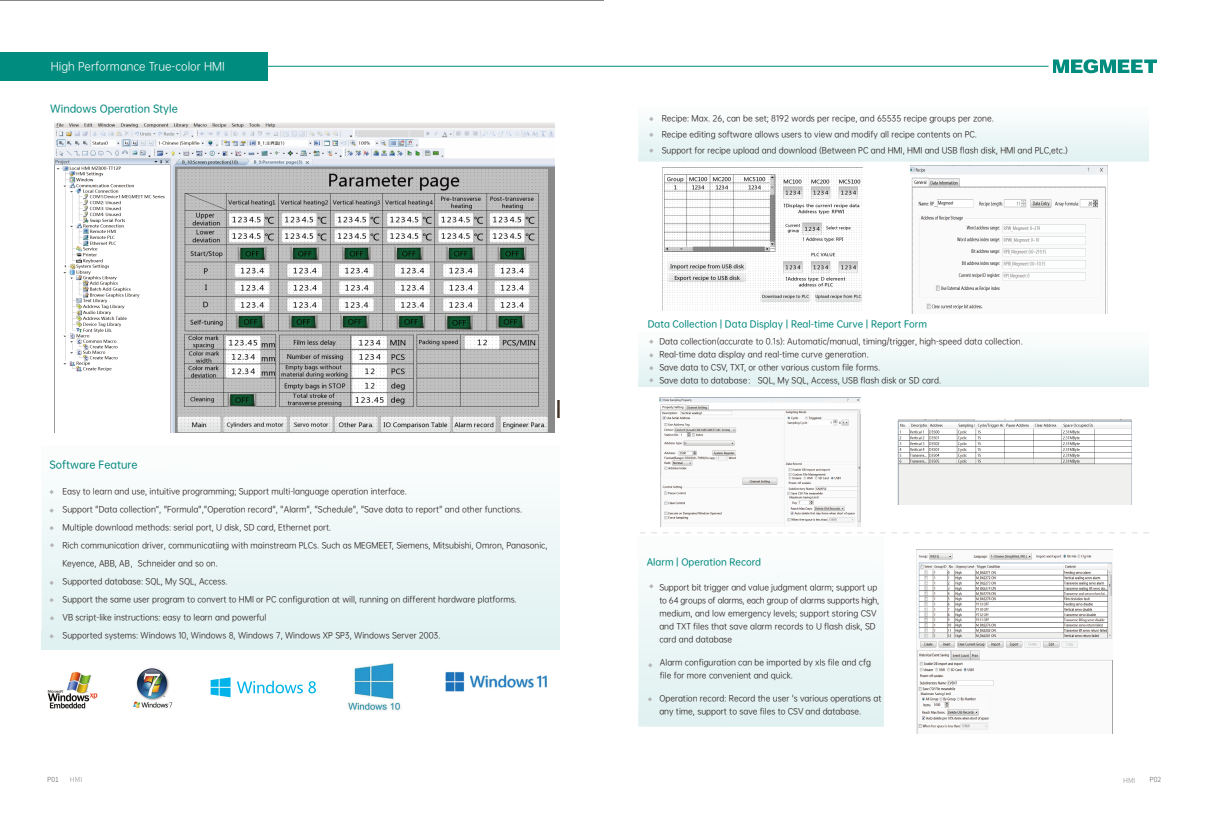
<style>
.page{position:relative;width:1208px;height:825px;background:#fff}
.page>*{position:absolute;margin:0;border:0;box-sizing:border-box;transform-origin:0 0}
.t1{font:11px "OPPO Sans R";color:#fff}
.t2{font:10px "OPPO Sans M";color:#00887d}
.t3{font:9px "OPPO Sans M";color:#00887d}
.t4{font:8px/13px "OPPO Sans R";color:#221815}
.t5{font:300 7px "Source Han Sans CN";color:#595757}
.t6{font:300 7px "Source Han Sans CN";color:#898989}
</style>
<div class="page">
<div style="left:638px;top:535px;width:246px;height:191px;background:linear-gradient(to right,#edf7f7,#eef7f7)"></div>
<div style="left:638px;top:106px;width:511px;height:55px;background:linear-gradient(to right,#eef7f7,#eff8f8)"></div>
<svg style="left:1053px;top:59px;width:104px;height:14px"></svg>
<div style="left:0;top:52px;width:268px;height:29px;background:#008c7e"></div>
<hr style="left:263px;top:66px;width:785px;height:1px;background:#008c7e">
<div style="left:42px;top:446px;width:518px;height:203px;background:linear-gradient(to right,#edf7f7,#eef7f7)"></div>
<svg style="left:49px;top:490px;width:5px;height:4px"></svg>
<svg style="left:49px;top:508px;width:5px;height:5px"></svg>
<svg style="left:49px;top:526px;width:5px;height:4px"></svg>
<svg style="left:50px;top:543px;width:4px;height:4px"></svg>
<svg style="left:49px;top:581px;width:5px;height:4px"></svg>
<svg style="left:49px;top:598px;width:5px;height:4px"></svg>
<svg style="left:50px;top:616px;width:4px;height:4px"></svg>
<svg style="left:49px;top:634px;width:5px;height:4px"></svg>
<img style="left:47px;top:671px;width:51px;height:38px">
<img style="left:133px;top:668px;width:40px;height:40px">
<svg style="left:237px;top:681px;width:79px;height:12px"></svg>
<svg style="left:211px;top:677px;width:19px;height:20px"></svg>
<div style="left:638px;top:333px;width:511px;height:54px;background:linear-gradient(to right,#eef7f7,#eff7f7)"></div>
<svg style="left:640px;top:532px;width:508px;height:1px"></svg>
<svg style="left:649px;top:339px;width:4px;height:5px"></svg>
<svg style="left:649px;top:353px;width:4px;height:5px"></svg>
<svg style="left:649px;top:366px;width:4px;height:4px"></svg>
<svg style="left:649px;top:378px;width:4px;height:4px"></svg>
<img style="left:557px;top:401px;width:3px;height:17px">
<hr style="left:0;top:0;width:604px;height:1px;background:#898989">
<img style="left:347px;top:663px;width:54px;height:49px">
<svg style="left:649px;top:117px;width:4px;height:4px"></svg>
<svg style="left:649px;top:133px;width:4px;height:4px"></svg>
<svg style="left:649px;top:148px;width:4px;height:5px"></svg>
<svg style="left:649px;top:584px;width:4px;height:4px"></svg>
<svg style="left:648px;top:697px;width:4px;height:4px"></svg>
<svg style="left:648px;top:663px;width:4px;height:4px"></svg>
<img style="left:445px;top:672px;width:102px;height:20px">
<img style="left:54px;top:123px;width:500px;height:310px">
<img style="left:662px;top:167px;width:201px;height:143px">
<img style="left:910px;top:165px;width:198px;height:148px">
<img style="left:659px;top:398px;width:201px;height:128px">
<img style="left:897px;top:420px;width:234px;height:84px">
<img style="left:916px;top:550px;width:197px;height:183px">
<h1 class="t1" style="left:51px;top:58px;width:176px">High Performance True-color HMI</h1>
<p class="t2" style="left:50px;top:100px;width:129px">Windows Operation Style</p>
<p class="t2" style="left:49px;top:456px;width:90px">Software Feature</p>
<p class="t4" style="left:62px;top:484px;width:346px">Easy to learn and use, intuitive programming; Support multi-language operation interface.</p>
<p class="t4" style="left:62px;top:502px;width:461px">Support "Data collection”, "Formula","Operation record", "Alarm", "Schedule", "Save data to report" and other functions.</p>
<p class="t4" style="left:62px;top:520px;width:270px">Multiple download methods: serial port, U disk, SD card, Ethernet port.</p>
<p class="t4" style="left:62px;top:538px;width:486px">Rich communication driver, communicatiing with mainstream PLCs. Such as MEGMEET, Siemens, Mitsubishi, Omron, Panasonic,</p>
<p class="t4" style="left:62px;top:556px;width:157px">Keyence, ABB, AB，Schneider and so on.</p>
<p class="t4" style="left:62px;top:574px;width:167px">Supported database: SQL, My SQL, Access.</p>
<p class="t4" style="left:62px;top:592px;width:456px">Support the same user program to convert to HMl or PC configuration at will, running on different hardware platforms.</p>
<p class="t4" style="left:62px;top:610px;width:205px">VB script-like instructions: easy to learn and powerful</p>
<p class="t4" style="left:62px;top:628px;width:379px">Supported systems: Windows 10, Windows 8, Windows 7, Windows XP SP3, Windows Server 2003.</p>
<p class="t4" style="left:662px;top:110px;width:408px;line-height:16px">Recipe: Max. 26, can be set; 8192 words per recipe, and 65535 recipe groups per zone.<br>Recipe editing software allows users to view and modify all recipe contents on PC.<br>Support for recipe upload and download (Between PC and HMI, HMI and USB flash disk, HMl and PLC,etc.)</p>
<p class="t3" style="left:647px;top:317px;width:281px">Data Collection | Data Display | Real-time Curve | Report Form</p>
<p class="t4" style="left:659px;top:334px;width:365px">Data collection(accurate to 0.1s): Automatic/manual, timing/trigger, high-speed data collection.<br>Real-time data display and real-time curve generation.<br>Save data to CSV, TXT, or other various custom file forms.<br>Save data to database： SQL, My SQL, Access, USB flash disk or SD card.</p>
<p class="t3" style="left:647px;top:555px;width:116px">Alarm | Operation Record</p>
<p class="t4" style="left:659px;top:580px;width:221px">Support bit trigger and value judgment alarm; support up to 64 groups of alarms, each group of alarms supports high, medium, and low emergency levels; support storing CSV and TXT files that save alarm records to U flash disk, SD card and database</p>
<p class="t4" style="left:660px;top:655px;width:213px">Alarm configuration can be imported by xls file and cfg file for more convenient and quick.</p>
<p class="t4" style="left:659px;top:692px;width:224px">Operation record: Record the user 's various operations at any time, support to save files to CSV and database.</p>
<p class="t5" style="left:47px;top:776px;width:13px">P01</p>
<p class="t6" style="left:70px;top:776px;width:14px">HMI</p>
<p class="t6" style="left:1123px;top:777px;width:14px">HMI</p>
<p class="t5" style="left:1149px;top:776px;width:13px">P02</p>
</div>
